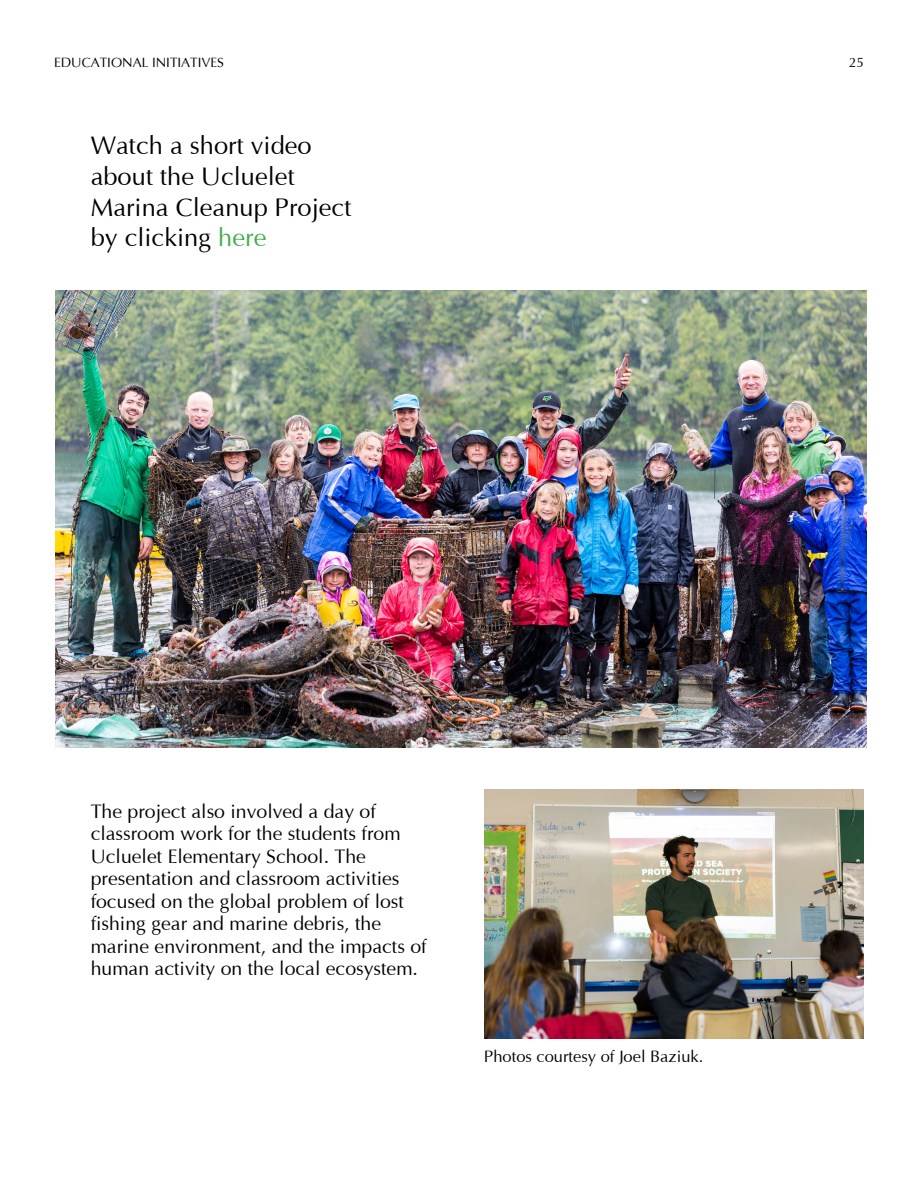
<style>
.page{position:relative;width:918px;height:1188px;background:#fff}
.page>*{position:absolute;margin:0;border:0;box-sizing:border-box;transform-origin:0 0}
.t1{font:25.5px/30.6px "Opulent";color:#000}
.t2{font:19.5px/22.5px "Opulent";color:#000}
.t3{font:16.5px "Opulent";color:#000}
.t4{font:13.5px "Opulent";color:#000}
.s1{color:#41ad49}
</style>
<div class="page">
<img style="left:56px;top:291px;width:810px;height:457px">
<img style="left:484px;top:790px;width:380px;height:249px">
<p class="t4" style="left:54px;top:54px;width:172px">EDUCATIONAL INITIATIVES</p>
<p class="t4" style="left:849px;top:54px;width:17px">25</p>
<h1 class="t1" style="left:91px;top:131px;width:262px">Watch a short video about the Ucluelet<br>Marina Cleanup Project by clicking <span class="s1">here</span></h1>
<p class="t2" style="left:91px;top:800px;width:337px">The project also involved a day of classroom work for the students from Ucluelet Elementary School. The presentation and classroom activities focused on the global problem of lost fishing gear and marine debris, the marine environment, and the impacts of human activity on the local ecosystem.</p>
<p class="t3" style="left:484px;top:1047px;width:221px">Photos courtesy of Joel Baziuk.</p>
</div>
